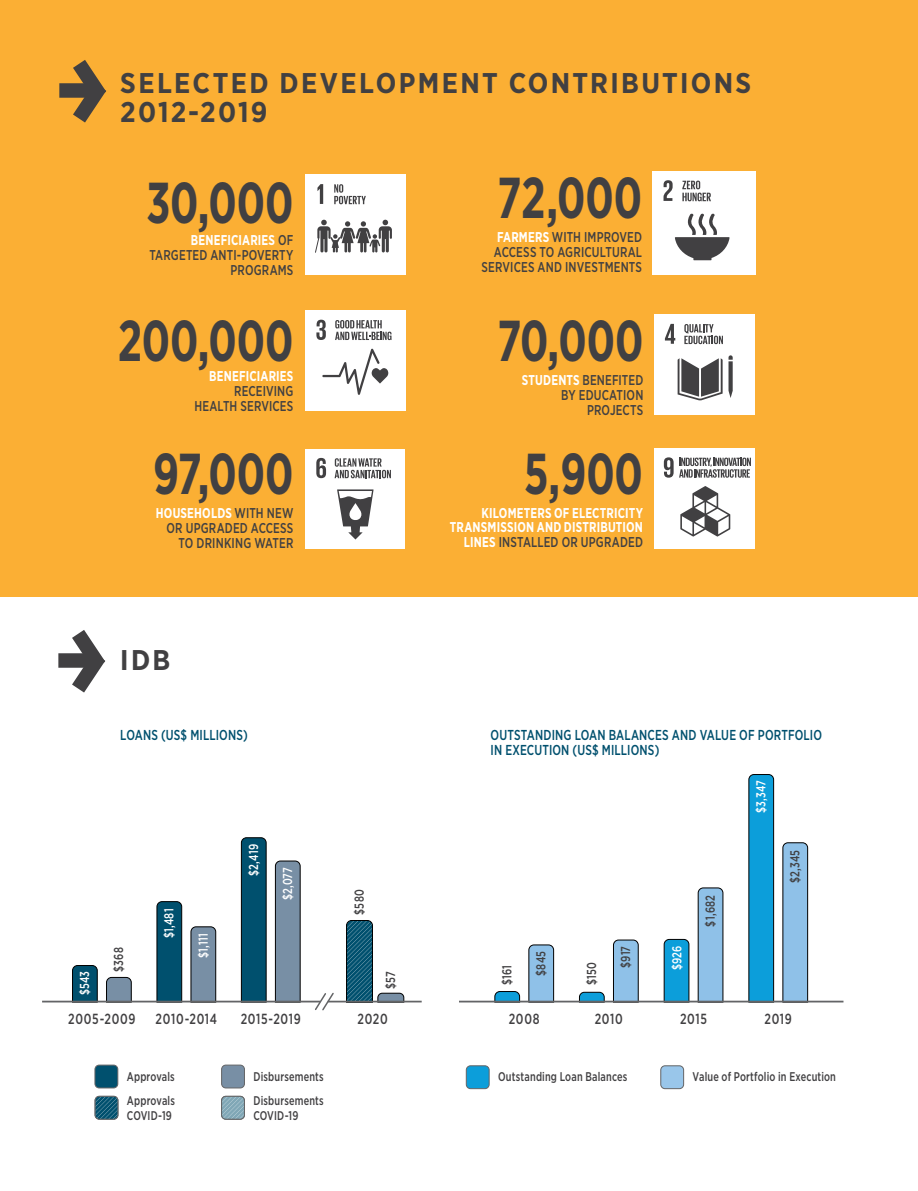
<style>
.page{position:relative;width:918px;height:1191px;background:#fff}
.page>*{position:absolute;margin:0;border:0;box-sizing:border-box;transform-origin:0 0}
.t1{font:700 57.6px "Gotham Narrow";letter-spacing:-.005em;color:#414042;scale:.77 1}
.t2{font:700 28.5px/28.5px "Gotham Narrow";letter-spacing:.08em;color:#414042}
.t3{font:500 14.7px "Gotham Narrow";letter-spacing:.055em;color:#414042;scale:.83 1}
.t4{font:500 14.4px/15px "Gotham Narrow";letter-spacing:.01em;color:#00506e;scale:.83 1}
.t5{font:500 14.25px/15px "Gotham Narrow";letter-spacing:.015em;color:#414042;text-align:right;scale:.83 1}
.t6{font:700 14.25px/14.5px "Gotham Narrow";letter-spacing:.015em;color:#fff;text-align:right;scale:.83 1}
.t7{font:500 12.9px "Gotham Narrow";letter-spacing:.015em;color:#414042;scale:.83 1}
.t8{font:500 12.9px "Gotham Narrow";letter-spacing:.01em;color:#fff;scale:.83 1}
.t9{font:500 12.6px/15px "Gotham Narrow";letter-spacing:.015em;color:#414042;scale:.83 1}
.s1{font-weight:700;color:#fff}
.s2{font-weight:500;color:#414042}
</style>
<div class="page">
<hr style="left:917px;top:595px;width:1px;height:596px;background:#fbaf34">
<div style="left:0;top:0;width:918px;height:596px;background:#fbaf34"></div>
<div style="left:652px;top:171px;width:103px;height:103px;background:#fff"></div>
<svg style="left:675px;top:213px;width:55px;height:47px"></svg>
<svg style="left:664px;top:180px;width:9px;height:21px"></svg>
<svg style="left:682px;top:181px;width:29px;height:20px"></svg>
<svg style="left:58px;top:630px;width:48px;height:63px"></svg>
<div style="left:58px;top:653px;width:40px;height:14px;background:#414042"></div>
<svg style="left:73px;top:60px;width:33px;height:63px"></svg>
<div style="left:59px;top:83px;width:40px;height:15px;background:#414042"></div>
<div style="left:305px;top:175px;width:100px;height:100px;background:#fff"></div>
<svg style="left:317px;top:184px;width:6px;height:20px"></svg>
<svg style="left:334px;top:184px;width:32px;height:20px"></svg>
<svg style="left:315px;top:220px;width:77px;height:33px"></svg>
<div style="left:655px;top:448px;width:100px;height:100px;background:#fff"></div>
<svg style="left:680px;top:486px;width:50px;height:50px"></svg>
<svg style="left:664px;top:457px;width:87px;height:21px"></svg>
<div style="left:305px;top:311px;width:100px;height:100px;background:#fff"></div>
<svg style="left:322px;top:349px;width:66px;height:46px"></svg>
<svg style="left:316px;top:320px;width:10px;height:20px"></svg>
<svg style="left:335px;top:320px;width:57px;height:20px"></svg>
<div style="left:654px;top:315px;width:101px;height:100px;background:#fff"></div>
<svg style="left:678px;top:358px;width:45px;height:42px"></svg>
<svg style="left:729px;top:355px;width:4px;height:43px"></svg>
<svg style="left:665px;top:324px;width:10px;height:20px"></svg>
<svg style="left:684px;top:324px;width:39px;height:20px"></svg>
<div style="left:305px;top:449px;width:100px;height:100px;background:#fff"></div>
<svg style="left:337px;top:489px;width:37px;height:50px"></svg>
<svg style="left:316px;top:458px;width:10px;height:20px"></svg>
<svg style="left:335px;top:458px;width:56px;height:20px"></svg>
<svg style="left:72px;top:965px;width:26px;height:35px"></svg>
<svg style="left:106px;top:977px;width:26px;height:23px"></svg>
<svg style="left:157px;top:901px;width:25px;height:99px;background:#014c68"></svg>
<svg style="left:191px;top:926px;width:25px;height:74px;background:#72879b"></svg>
<svg style="left:241px;top:837px;width:26px;height:163px;background:#044c67"></svg>
<svg style="left:275px;top:860px;width:26px;height:140px;background:#718599"></svg>
<svg style="left:494px;top:991px;width:26px;height:9px"></svg>
<svg style="left:528px;top:944px;width:26px;height:56px"></svg>
<svg style="left:579px;top:991px;width:26px;height:9px"></svg>
<svg style="left:613px;top:939px;width:26px;height:61px;background:#85b1d4"></svg>
<svg style="left:664px;top:939px;width:25px;height:61px;background:#0d94cc"></svg>
<svg style="left:698px;top:887px;width:25px;height:113px;background:#87b6da"></svg>
<svg style="left:748px;top:774px;width:26px;height:226px;background:#0e93ca"></svg>
<svg style="left:782px;top:842px;width:26px;height:158px;background:#86b3d6"></svg>
<hr style="left:459px;top:1000px;width:384px;height:2px;background:#636466">
<hr style="left:42px;top:1000px;width:278px;height:2px;background:#636466">
<div style="left:95px;top:1065px;width:23px;height:23px;background:#00506e;border-radius:4px"></div>
<div style="left:95px;top:1065px;width:23px;height:23px;border:1px solid #636466;border-radius:4px"></div>
<div style="left:466px;top:1065px;width:23px;height:23px;background:#0c9eda;border-radius:4px"></div>
<div style="left:466px;top:1065px;width:23px;height:23px;border:1px solid #636466;border-radius:4px"></div>
<div style="left:222px;top:1065px;width:22px;height:23px;background:#788fa5;border-radius:4px"></div>
<div style="left:221px;top:1065px;width:24px;height:23px;border:1px solid #636466;border-radius:4px"></div>
<div style="left:661px;top:1065px;width:23px;height:23px;background:#99c6ea;border-radius:4px"></div>
<div style="left:661px;top:1065px;width:23px;height:23px;border:1px solid #636466;border-radius:4px"></div>
<svg style="left:314px;top:992px;width:21px;height:19px"></svg>
<svg style="left:346px;top:920px;width:58px;height:80px"></svg>
<hr style="left:328px;top:1000px;width:94px;height:2px;background:#636466">
<svg style="left:95px;top:1096px;width:23px;height:23px"></svg>
<div style="left:95px;top:1096px;width:23px;height:23px;border:1px solid #636466;border-radius:4px"></div>
<svg style="left:222px;top:1098px;width:22px;height:21px"></svg>
<div style="left:221px;top:1096px;width:24px;height:23px;border:1px solid #636466;border-radius:4px"></div>
<h2 class="t2" style="left:120px;top:69px;width:632px">SELECTED DEVELOPMENT CONTRIBUTIONS<br>2012-2019</h2>
<h1 class="t1" style="left:146px;top:165px;width:192px">30,000</h1>
<h1 class="t1" style="left:497px;top:161px;width:190px">72,000</h1>
<p class="t5" style="left:482px;top:229px;width:195px"><span class="s1">FARMERS</span> WITH IMPROVED<br>ACCESS TO AGRICULTURAL<br>SERVICES AND INVESTMENTS</p>
<p class="t5" style="left:149px;top:232px;width:175px"><span class="s1">BENEFICIARIES</span> OF<br>TARGETED ANTI-POVERTY<br>PROGRAMS</p>
<h1 class="t1" style="left:118px;top:303px;width:230px">200,000</h1>
<p class="t6" style="left:209px;top:368px;width:103px">BENEFICIARIES</p>
<p class="t5" style="left:194px;top:383px;width:121px">RECEIVING<br>HEALTH SERVICES</p>
<h1 class="t1" style="left:153px;top:437px;width:184px">97,000</h1>
<p class="t5" style="left:156px;top:505px;width:167px"><span class="s1">HOUSEHOLDS</span> WITH NEW<br>OR UPGRADED ACCESS<br>TO DRINKING WATER</p>
<h2 class="t2" style="left:120px;top:645px;width:52px">IDB</h2>
<p class="t4" style="left:120px;top:727px;width:155px">LOANS (US$ MILLIONS)</p>
<p class="t8" style="left:77px;top:995px;width:31px;rotate:-90deg">$543</p>
<p class="t7" style="left:111px;top:971px;width:31px;rotate:-90deg">$368</p>
<p class="t8" style="left:161px;top:938px;width:37px;rotate:-90deg">$1,481</p>
<p class="t8" style="left:195px;top:958px;width:31px;rotate:-90deg">$1,111</p>
<p class="t8" style="left:245px;top:876px;width:40px;rotate:-90deg">$2,419</p>
<p class="t8" style="left:279px;top:900px;width:42px;rotate:-90deg">$2,077</p>
<h1 class="t1" style="left:497px;top:304px;width:191px">70,000</h1>
<p class="t5" style="left:522px;top:372px;width:148px"><span class="s1">STUDENTS</span> BENEFITED<br>BY EDUCATION<br>PROJECTS</p>
<h1 class="t1" style="left:524px;top:437px;width:156px">5,900</h1>
<p class="t6" style="left:450px;top:505px;width:234px">KILOMETERS OF ELECTRICITY<br>TRANSMISSION AND DISTRIBUTION<br>LINES <span class="s2">INSTALLED OR UPGRADED</span></p>
<p class="t7" style="left:351px;top:914px;width:32px;rotate:-90deg">$580</p>
<p class="t7" style="left:382px;top:989px;width:23px;rotate:-90deg">$57</p>
<p class="t4" style="left:491px;top:727px;width:401px">OUTSTANDING LOAN BALANCES AND VALUE OF PORTFOLIO<br>IN EXECUTION (US$ MILLIONS)</p>
<p class="t7" style="left:533px;top:976px;width:31px;rotate:-90deg">$845</p>
<p class="t7" style="left:617px;top:967px;width:28px;rotate:-90deg">$917</p>
<p class="t8" style="left:669px;top:970px;width:31px;rotate:-90deg">$926</p>
<p class="t7" style="left:499px;top:985px;width:26px;rotate:-90deg">$161</p>
<p class="t7" style="left:583px;top:985px;width:29px;rotate:-90deg">$150</p>
<p class="t7" style="left:702px;top:926px;width:39px;rotate:-90deg">$1,682</p>
<p class="t8" style="left:753px;top:813px;width:41px;rotate:-90deg">$3,347</p>
<p class="t7" style="left:787px;top:883px;width:42px;rotate:-90deg">$2,345</p>
<p class="t3" style="left:68px;top:1009px;width:83px">2005-2009</p>
<p class="t3" style="left:156px;top:1009px;width:76px">2010-2014</p>
<p class="t3" style="left:241px;top:1009px;width:74px">2015-2019</p>
<p class="t3" style="left:509px;top:1009px;width:39px">2008</p>
<p class="t3" style="left:595px;top:1009px;width:35px">2010</p>
<p class="t3" style="left:680px;top:1009px;width:34px">2015</p>
<p class="t3" style="left:765px;top:1009px;width:35px">2019</p>
<p class="t3" style="left:358px;top:1009px;width:38px">2020</p>
<p class="t9" style="left:127px;top:1068px;width:59px">Approvals</p>
<p class="t9" style="left:253px;top:1068px;width:86px">Disbursements</p>
<p class="t9" style="left:498px;top:1069px;width:157px">Outstanding Loan Balances</p>
<p class="t9" style="left:693px;top:1069px;width:174px">Value of Portfolio in Execution</p>
<p class="t9" style="left:127px;top:1092px;width:59px">Approvals<br>COVID-19</p>
<p class="t9" style="left:253px;top:1092px;width:86px">Disbursements<br>COVID-19</p>
</div>
